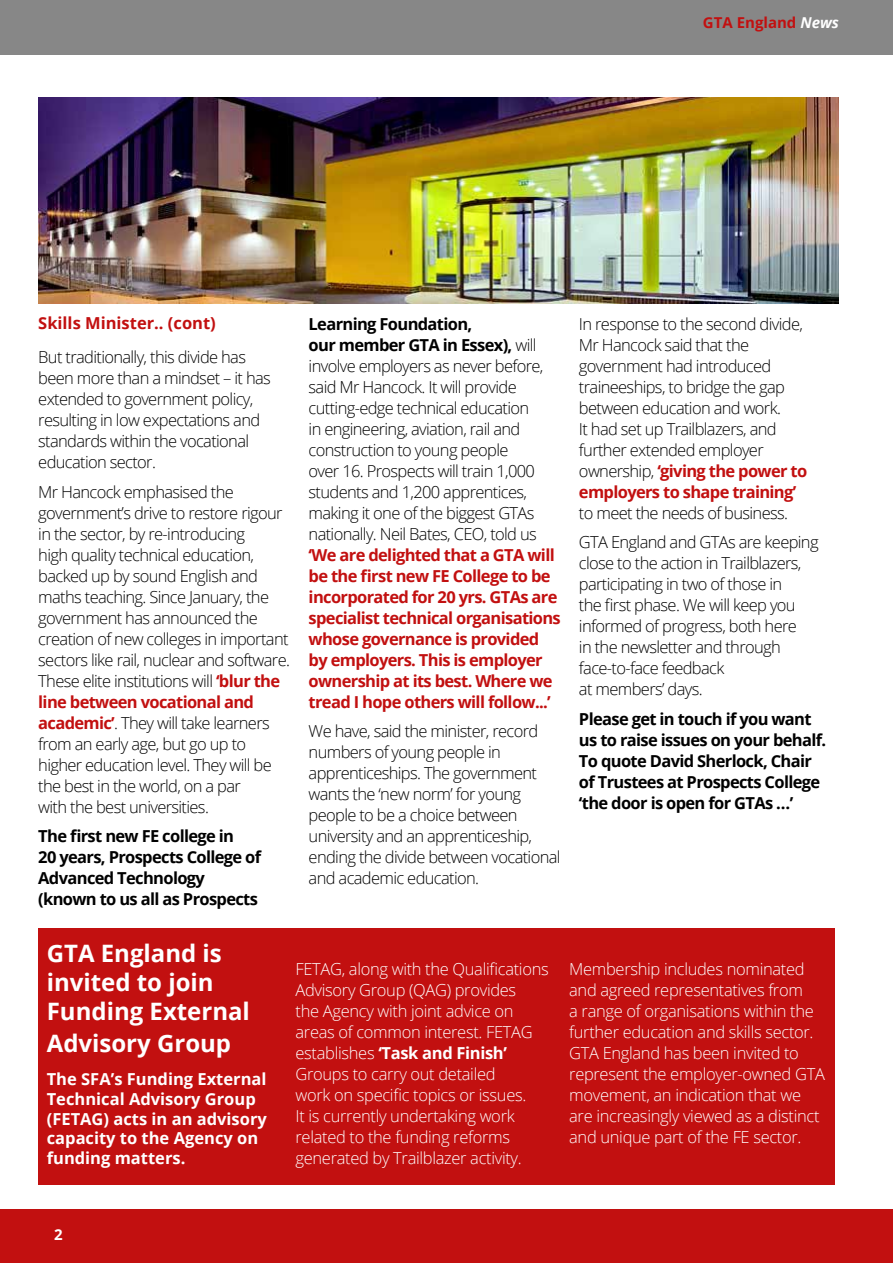
<style>
.page{position:relative;width:893px;height:1263px;background:#fff}
.page>*{position:absolute;margin:0;border:0;box-sizing:border-box;transform-origin:0 0}
.t1{font:700 24px/28.8px "Open Sans";color:#fff}
.t2{font:300 16.5px/21px "Open Sans";letter-spacing:-.04em;color:#000}
.t3{font:300 16.5px/21px "Open Sans";letter-spacing:-.02em;color:#fff}
.t4{font:700 16.5px/21px "Open Sans";letter-spacing:-.04em;color:#000}
.t5{font:700 16.5px/21px "Open Sans";letter-spacing:-.04em;color:#c21010}
.t6{font:700 16.5px/19.8px "Open Sans";color:#fff}
.t7{font:700 16.5px "Open Sans";color:#c21010}
.t8{font:700 15px "Open Sans";color:#c21010}
.t9{font:700 15px "Open Sans";color:#fff}
.s1{font-style:italic;color:#fff}
.s2{font-weight:700;color:#c21010}
.s3{font-weight:700}
</style>
<div class="page">
<div style="left:0;top:0;width:893px;height:54px;background:#878787"></div>
<div style="left:0;top:1209px;width:893px;height:54px;background:#c21010"></div>
<div style="left:38px;top:928px;width:797px;height:257px;background:#c21010"></div>
<img style="left:38px;top:98px;width:801px;height:205px">
<p class="t8" style="left:703px;top:12px;width:138px">GTA England <span class="s1">News</span></p>
<p class="t7" style="left:38px;top:312px;width:179px">Skills Minister.. (cont)</p>
<p class="t2" style="left:38px;top:346px;width:234px">But traditionally, this divide has been more than a mindset – it has extended to government policy, resulting in low expectations and standards within the vocational education sector.</p>
<p class="t2" style="left:38px;top:481px;width:253px">Mr Hancock emphasised the government’s drive to restore rigour in the sector, by re-introducing<br>high quality technical education, backed up by sound English and maths teaching. Since January, the government has announced the creation of new colleges in important sectors like rail, nuclear and software.<br>These elite institutions will <span class="s2">‘blur the line between vocational and academic’</span>. They will take learners from an early age, but go up to higher education level. They will be the best in the world, on a par<br>with the best universities.</p>
<p class="t4" style="left:38px;top:825px;width:224px">The first new FE college in<br>20 years, Prospects College of<br>Advanced Technology (known to us all as Prospects</p>
<p class="t2" style="left:309px;top:313px;width:236px"><span class="s3">Learning Foundation,<br>our member GTA in Essex),</span> will involve employers as never before, said Mr Hancock. It will provide cutting-edge technical education in engineering, aviation, rail and construction to young people<br>over 16. Prospects will train 1,000 students and 1,200 apprentices, making it one of the biggest GTAs nationally. Neil Bates, CEO, told us</p>
<p class="t5" style="left:309px;top:544px;width:254px">‘We are delighted that a GTA will be the first new FE College to be incorporated for 20 yrs. GTAs are specialist technical organisations whose governance is provided by employers. This is employer ownership at its best. Where we tread I hope others will follow...’</p>
<p class="t2" style="left:309px;top:720px;width:253px">We have, said the minister, record numbers of young people in apprenticeships. The government wants the ‘new norm’ for young people to be a choice between university and an apprenticeship, ending the divide between vocational and academic education.</p>
<p class="t2" style="left:579px;top:313px;width:230px">In response to the second divide,<br>Mr Hancock said that the government had introduced traineeships, to bridge the gap between education and work.<br>It had set up Trailblazers, and further extended employer ownership, <span class="s2">‘giving the power to employers to shape training’</span></p>
<p class="t2" style="left:579px;top:497px;width:241px;line-height:29.5px">to meet the needs of business.<br>GTA England and GTAs are keeping</p>
<p class="t2" style="left:579px;top:552px;width:224px">close to the action in Trailblazers, participating in two of those in the first phase. We will keep you informed of progress, both here in the newsletter and through face-to-face feedback<br>at members’ days.</p>
<p class="t4" style="left:579px;top:708px;width:249px">Please get in touch if you want us to raise issues on your behalf.<br>To quote David Sherlock, Chair of Trustees at Prospects College ‘the door is open for GTAs …’</p>
<h1 class="t1" style="left:47px;top:939px;width:205px">GTA England is invited to join<br>Funding External</h1>
<h1 class="t1" style="left:47px;top:1029px;width:186px">Advisory Group</h1>
<p class="t6" style="left:47px;top:1068px;width:222px">The SFA’s Funding External<br>Technical Advisory Group (FETAG) acts in an advisory capacity to the Agency on funding matters.</p>
<p class="t9" style="left:54px;top:1224px;width:10px">2</p>
<p class="t3" style="left:296px;top:958px;width:255px">FETAG, along with the Qualifications<br>Advisory Group (QAG) provides<br>the Agency with joint advice on areas of common interest. FETAG establishes <span class="s3">‘Task and Finish’<br></span>Groups to carry out detailed<br>work on specific topics or issues.<br>It is currently undertaking work related to the funding reforms generated by Trailblazer activity.</p>
<p class="t3" style="left:569px;top:958px;width:257px">Membership includes nominated and agreed representatives from<br>a range of organisations within the further education and skills sector.<br>GTA England has been invited to represent the employer-owned GTA movement, an indication that we are increasingly viewed as a distinct and unique part of the FE sector.</p>
</div>
